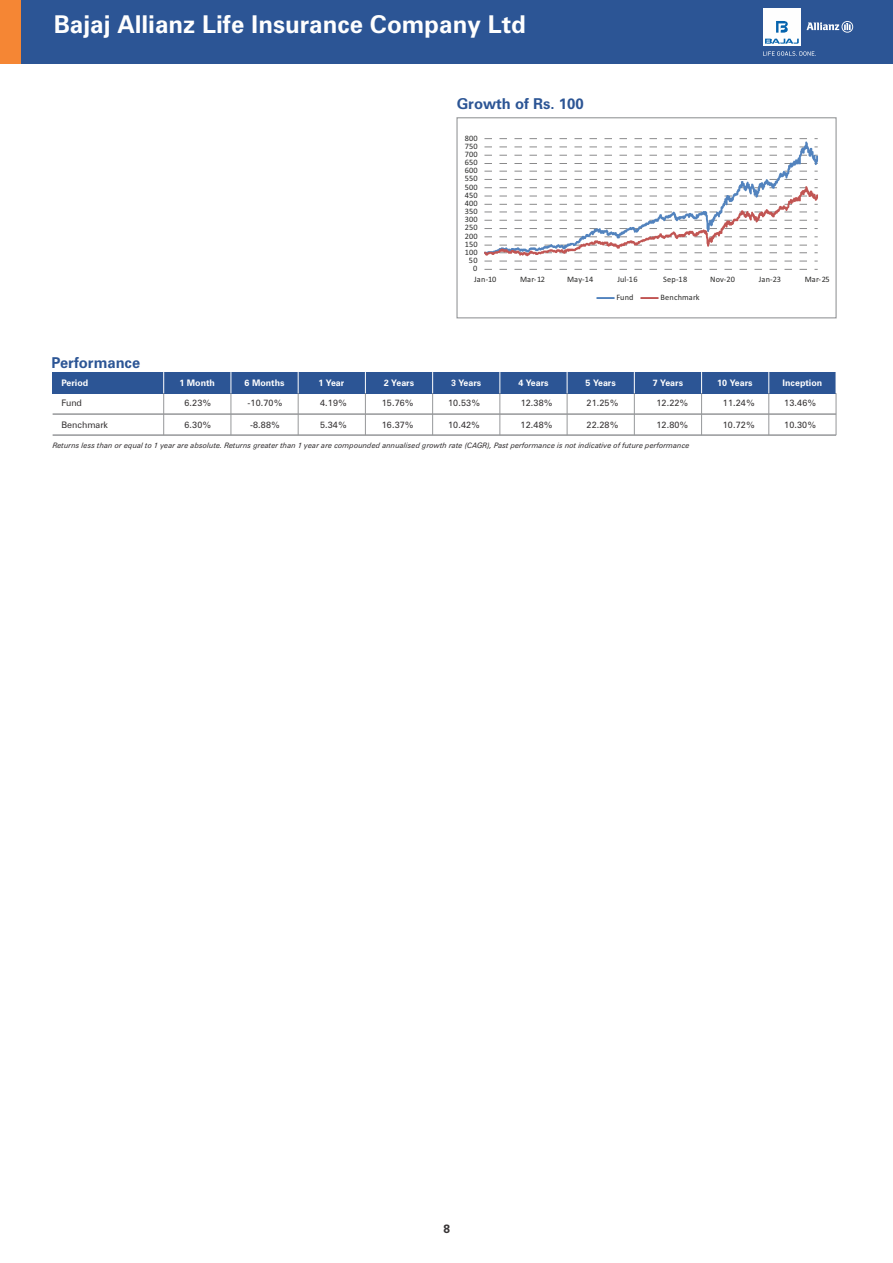
<style>
.page{position:relative;width:893px;height:1263px;background:#fff}
.page>*{position:absolute;margin:0;border:0;box-sizing:border-box;transform-origin:0 0}
.t1{font:700 24.6px "Zurich BT";color:#fefefe}
.t2{font:700 15px "Zurich BT";color:#2c5595}
.t3{font:700 12px "Zurich BT";color:#373435}
.t4{font:9px "Zurich BT";letter-spacing:.015em;color:#373435}
.t5{font:700 9px "Zurich BT";color:#fefefe}
.t6{font:8.25px "Calibri";letter-spacing:.03em;color:#292928}
.t7{font:8.25px "Calibri";letter-spacing:.01em;color:#292928}
.t8{font:italic 7.5px "Zurich BT";color:#373435}
</style>
<div class="page">
<div style="left:53px;top:372px;width:783px;height:21px;background:#2c5595"></div>
<svg style="left:163px;top:372px;width:1px;height:21px"></svg>
<hr style="left:163px;top:393px;width:1px;height:42px;background:#96989a">
<svg style="left:231px;top:372px;width:1px;height:21px"></svg>
<hr style="left:231px;top:393px;width:1px;height:42px;background:#96989a">
<svg style="left:298px;top:372px;width:1px;height:21px"></svg>
<hr style="left:298px;top:393px;width:1px;height:42px;background:#96989a">
<svg style="left:365px;top:372px;width:1px;height:21px"></svg>
<hr style="left:365px;top:393px;width:1px;height:42px;background:#96989a">
<svg style="left:432px;top:372px;width:1px;height:21px"></svg>
<hr style="left:432px;top:393px;width:1px;height:42px;background:#96989a">
<svg style="left:567px;top:372px;width:1px;height:21px"></svg>
<hr style="left:567px;top:393px;width:1px;height:42px;background:#96989a">
<svg style="left:499px;top:372px;width:1px;height:21px"></svg>
<hr style="left:499px;top:393px;width:1px;height:42px;background:#96989a">
<svg style="left:768px;top:372px;width:1px;height:21px"></svg>
<hr style="left:768px;top:393px;width:1px;height:42px;background:#96989a">
<svg style="left:701px;top:372px;width:1px;height:21px"></svg>
<hr style="left:701px;top:393px;width:1px;height:42px;background:#96989a">
<hr style="left:836px;top:393px;width:1px;height:42px;background:#96989a">
<svg style="left:634px;top:372px;width:1px;height:21px"></svg>
<hr style="left:634px;top:393px;width:1px;height:42px;background:#96989a">
<hr style="left:53px;top:413px;width:783px;height:2px;background:#96989a">
<hr style="left:53px;top:434px;width:783px;height:2px;background:#96989a">
<div style="left:456px;top:117px;width:381px;height:201px;border:1px solid #96989a"></div>
<div style="left:0;top:0;width:893px;height:64px;background:#2c5595"></div>
<div style="left:0;top:0;width:21px;height:64px;background:#f58634"></div>
<svg style="left:763px;top:51px;width:53px;height:5px"></svg>
<svg style="left:806px;top:21px;width:47px;height:12px"></svg>
<div style="left:763px;top:8px;width:38px;height:38px;background:#fefefe"></div>
<svg style="left:765px;top:39px;width:34px;height:5px"></svg>
<svg style="left:776px;top:21px;width:12px;height:12px"></svg>
<svg style="left:484px;top:269px;width:334px;height:1px"></svg>
<svg style="left:484px;top:138px;width:334px;height:124px"></svg>
<svg style="left:596px;top:297px;width:19px;height:2px"></svg>
<svg style="left:640px;top:297px;width:19px;height:2px"></svg>
<p class="t1" style="left:54px;top:15px;width:474px">Bajaj Allianz Life Insurance Company Ltd</p>
<p class="t2" style="left:457px;top:98px;width:128px">Growth of Rs. 100</p>
<p class="t6" style="left:465px;top:134px;width:15px">800</p>
<p class="t6" style="left:465px;top:143px;width:15px">750</p>
<p class="t6" style="left:465px;top:151px;width:15px">700</p>
<p class="t6" style="left:465px;top:159px;width:15px">650</p>
<p class="t6" style="left:465px;top:167px;width:15px">600</p>
<p class="t6" style="left:465px;top:175px;width:15px">550</p>
<p class="t6" style="left:465px;top:183px;width:15px">500</p>
<p class="t6" style="left:465px;top:192px;width:15px">450</p>
<p class="t6" style="left:465px;top:200px;width:15px">400</p>
<p class="t6" style="left:465px;top:208px;width:15px">350</p>
<p class="t6" style="left:465px;top:216px;width:15px">300</p>
<p class="t6" style="left:465px;top:224px;width:15px">250</p>
<p class="t6" style="left:465px;top:232px;width:15px">200</p>
<p class="t6" style="left:465px;top:241px;width:15px">150</p>
<p class="t6" style="left:465px;top:249px;width:15px">100</p>
<p class="t6" style="left:469px;top:257px;width:10px">50</p>
<p class="t6" style="left:473px;top:265px;width:6px">0</p>
<p class="t6" style="left:474px;top:276px;width:24px">Jan-10</p>
<p class="t6" style="left:520px;top:276px;width:26px">Mar-12</p>
<p class="t6" style="left:567px;top:276px;width:28px">May-14</p>
<p class="t6" style="left:618px;top:276px;width:22px">Jul-16</p>
<p class="t6" style="left:663px;top:276px;width:25px">Sep-18</p>
<p class="t6" style="left:710px;top:276px;width:27px">Nov-20</p>
<p class="t6" style="left:759px;top:276px;width:24px">Jan-23</p>
<p class="t6" style="left:805px;top:276px;width:26px">Mar-25</p>
<p class="t6" style="left:616px;top:294px;width:19px">Fund</p>
<p class="t7" style="left:661px;top:294px;width:40px">Benchmark</p>
<p class="t2" style="left:52px;top:356px;width:90px">Performance</p>
<p class="t5" style="left:61px;top:379px;width:28px">Period</p>
<p class="t5" style="left:179px;top:379px;width:37px">1 Month</p>
<p class="t5" style="left:245px;top:379px;width:41px">6 Months</p>
<p class="t5" style="left:318px;top:379px;width:27px">1 Year</p>
<p class="t5" style="left:384px;top:379px;width:32px">2 Years</p>
<p class="t5" style="left:451px;top:379px;width:32px">3 Years</p>
<p class="t5" style="left:518px;top:379px;width:32px">4 Years</p>
<p class="t5" style="left:585px;top:379px;width:32px">5 Years</p>
<p class="t5" style="left:653px;top:379px;width:32px">7 Years</p>
<p class="t5" style="left:717px;top:379px;width:37px">10 Years</p>
<p class="t5" style="left:783px;top:379px;width:41px">Inception</p>
<p class="t4" style="left:61px;top:399px;width:22px">Fund</p>
<p class="t4" style="left:61px;top:421px;width:48px">Benchmark</p>
<p class="t4" style="left:185px;top:399px;width:28px">6.23%</p>
<p class="t4" style="left:247px;top:399px;width:37px">-10.70%</p>
<p class="t4" style="left:320px;top:399px;width:28px">4.19%</p>
<p class="t4" style="left:382px;top:399px;width:34px">15.76%</p>
<p class="t4" style="left:448px;top:399px;width:34px">10.53%</p>
<p class="t4" style="left:521px;top:399px;width:34px">12.38%</p>
<p class="t4" style="left:587px;top:399px;width:34px">21.25%</p>
<p class="t4" style="left:656px;top:399px;width:34px">12.22%</p>
<p class="t4" style="left:723px;top:399px;width:34px">11.24%</p>
<p class="t4" style="left:784px;top:399px;width:34px">13.46%</p>
<p class="t4" style="left:184px;top:421px;width:28px">6.30%</p>
<p class="t4" style="left:250px;top:421px;width:32px">-8.88%</p>
<p class="t4" style="left:320px;top:421px;width:28px">5.34%</p>
<p class="t4" style="left:382px;top:421px;width:34px">16.37%</p>
<p class="t4" style="left:448px;top:421px;width:34px">10.42%</p>
<p class="t4" style="left:521px;top:421px;width:34px">12.48%</p>
<p class="t4" style="left:587px;top:421px;width:34px">22.28%</p>
<p class="t4" style="left:656px;top:421px;width:34px">12.80%</p>
<p class="t4" style="left:723px;top:421px;width:34px">10.72%</p>
<p class="t4" style="left:784px;top:421px;width:34px">10.30%</p>
<p class="t8" style="left:53px;top:443px;width:638px">Returns less than or equal to 1 year are absolute. Returns greater than 1 year are compounded annualised growth rate (CAGR), Past performance is not indicative of future performance</p>
<p class="t3" style="left:443px;top:1224px;width:8px">8</p>
</div>
